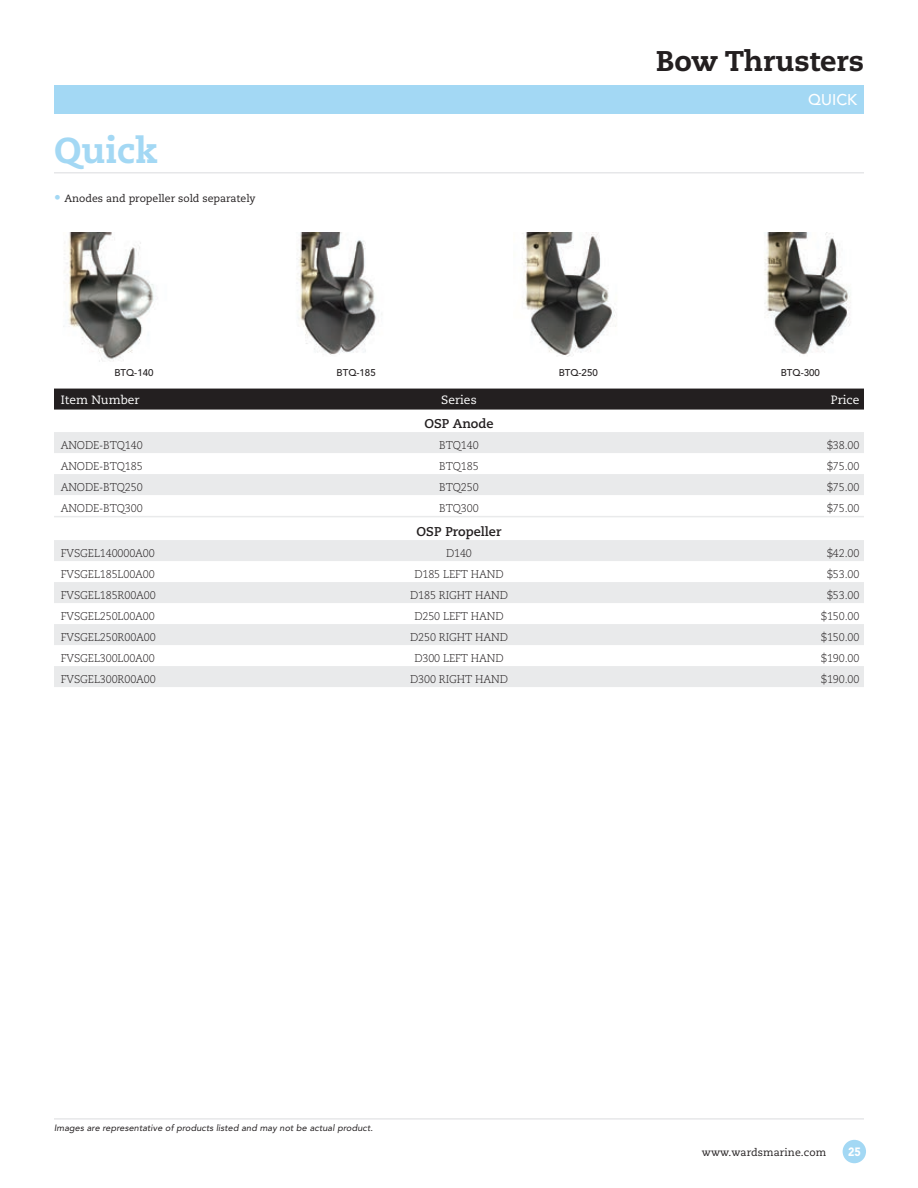
<style>
.page{position:relative;width:918px;height:1188px;background:#fff}
.page>*{position:absolute;margin:0;border:0;box-sizing:border-box;transform-origin:0 0}
.A_Product{font:800 36px "Caecilia";color:#a3d8f4}
.t1{font:800 28.5px "Caecilia";color:#231f20}
.A_Top_Bar_Subhead_FR{font:500 15.45px "Avenir";color:#fff}
.A_ChartSubhead{font:700 12.75px "Caecilia";color:#231f20}
.A_ChartBar{font:12px "Caecilia";color:#fff}
.t2{font:900 12px "Avenir";color:#fff;scale:.9 1}
.A_Columns_Bar-OFF_1p{font:300 11.25px "Caecilia";letter-spacing:-.01em;color:#231f20;scale:.96 1}
.A_Bullet{font:10.5px "Caecilia";color:#231f20}
.A_Caption{font:500 9.75px "Avenir";color:#231f20}
.t3{font:italic 9.15px "Avenir";letter-spacing:.01em;color:#231f20}
.s1{font-size:13.5px;color:#a3d8f4}
</style>
<div class="page">
<hr style="left:54px;top:1118px;width:810px;height:2px;background:#e6e7e9">
<div style="left:843px;top:1140px;width:23px;height:23px;background:#a3d8f4;border-radius:50%"></div>
<div style="left:54px;top:85px;width:810px;height:28px;background:#a3d8f4"></div>
<hr style="left:54px;top:172px;width:810px;height:2px;background:#e6e7e9">
<div style="left:54px;top:389px;width:810px;height:21px;background:#231f20"></div>
<div style="left:54px;top:432px;width:810px;height:21px;background:#e9eaeb"></div>
<div style="left:54px;top:474px;width:810px;height:21px;background:#e9eaeb"></div>
<hr style="left:54px;top:516px;width:810px;height:1px;background:#e9eaeb">
<div style="left:54px;top:540px;width:810px;height:21px;background:#e9eaeb"></div>
<div style="left:54px;top:582px;width:810px;height:21px;background:#e9eaeb"></div>
<div style="left:54px;top:624px;width:810px;height:21px;background:#e9eaeb"></div>
<div style="left:54px;top:666px;width:810px;height:21px;background:#e9eaeb"></div>
<img style="left:63px;top:232px;width:91px;height:130px">
<img style="left:297px;top:232px;width:85px;height:123px">
<img style="left:522px;top:232px;width:94px;height:125px">
<img style="left:764px;top:232px;width:87px;height:123px">
<h2 class="t1" style="left:656px;top:43px;width:209px">Bow Thrusters</h2>
<p class="A_Product" style="left:54px;top:128px;width:105px">Quick</p>
<p class="A_Bullet" style="left:54px;top:192px;width:203px"><span class="s1">•</span> Anodes and propeller sold separately</p>
<p class="A_Top_Bar_Subhead_FR" style="left:808px;top:91px;width:50px">QUICK</p>
<p class="A_Caption" style="left:114px;top:367px;width:41px">BTQ-140</p>
<p class="A_Caption" style="left:337px;top:367px;width:41px">BTQ-185</p>
<p class="A_Caption" style="left:559px;top:367px;width:41px">BTQ-250</p>
<p class="A_Caption" style="left:781px;top:367px;width:41px">BTQ-300</p>
<p class="A_ChartBar" style="left:61px;top:392px;width:80px">Item Number</p>
<p class="A_ChartBar" style="left:441px;top:392px;width:37px">Series</p>
<p class="A_ChartBar" style="left:831px;top:392px;width:30px">Price</p>
<p class="A_ChartSubhead" style="left:424px;top:416px;width:71px">OSP Anode</p>
<p class="A_Columns_Bar-OFF_1p" style="left:61px;top:438px;width:87px">ANODE-BTQ140</p>
<p class="A_Columns_Bar-OFF_1p" style="left:439px;top:438px;width:43px">BTQ140</p>
<p class="A_Columns_Bar-OFF_1p" style="left:827px;top:438px;width:35px">$38.00</p>
<p class="A_Columns_Bar-OFF_1p" style="left:61px;top:459px;width:87px">ANODE-BTQ185</p>
<p class="A_Columns_Bar-OFF_1p" style="left:439px;top:459px;width:43px">BTQ185</p>
<p class="A_Columns_Bar-OFF_1p" style="left:827px;top:459px;width:35px">$75.00</p>
<p class="A_Columns_Bar-OFF_1p" style="left:61px;top:480px;width:87px">ANODE-BTQ250</p>
<p class="A_Columns_Bar-OFF_1p" style="left:439px;top:480px;width:43px">BTQ250</p>
<p class="A_Columns_Bar-OFF_1p" style="left:827px;top:480px;width:35px">$75.00</p>
<p class="A_Columns_Bar-OFF_1p" style="left:61px;top:501px;width:87px">ANODE-BTQ300</p>
<p class="A_Columns_Bar-OFF_1p" style="left:439px;top:501px;width:43px">BTQ300</p>
<p class="A_Columns_Bar-OFF_1p" style="left:827px;top:501px;width:35px">$75.00</p>
<p class="A_ChartSubhead" style="left:417px;top:524px;width:86px">OSP Propeller</p>
<p class="A_Columns_Bar-OFF_1p" style="left:61px;top:546px;width:100px">FVSGEL140000A00</p>
<p class="A_Columns_Bar-OFF_1p" style="left:446px;top:546px;width:28px">D140</p>
<p class="A_Columns_Bar-OFF_1p" style="left:827px;top:546px;width:35px">$42.00</p>
<p class="A_Columns_Bar-OFF_1p" style="left:61px;top:567px;width:100px">FVSGEL185L00A00</p>
<p class="A_Columns_Bar-OFF_1p" style="left:414px;top:567px;width:94px">D185 LEFT HAND</p>
<p class="A_Columns_Bar-OFF_1p" style="left:827px;top:567px;width:35px">$53.00</p>
<p class="A_Columns_Bar-OFF_1p" style="left:61px;top:588px;width:101px">FVSGEL185R00A00</p>
<p class="A_Columns_Bar-OFF_1p" style="left:410px;top:588px;width:103px">D185 RIGHT HAND</p>
<p class="A_Columns_Bar-OFF_1p" style="left:827px;top:588px;width:35px">$53.00</p>
<p class="A_Columns_Bar-OFF_1p" style="left:61px;top:609px;width:100px">FVSGEL250L00A00</p>
<p class="A_Columns_Bar-OFF_1p" style="left:414px;top:609px;width:94px">D250 LEFT HAND</p>
<p class="A_Columns_Bar-OFF_1p" style="left:821px;top:609px;width:41px">$150.00</p>
<p class="A_Columns_Bar-OFF_1p" style="left:61px;top:630px;width:101px">FVSGEL250R00A00</p>
<p class="A_Columns_Bar-OFF_1p" style="left:410px;top:630px;width:103px">D250 RIGHT HAND</p>
<p class="A_Columns_Bar-OFF_1p" style="left:821px;top:630px;width:41px">$150.00</p>
<p class="A_Columns_Bar-OFF_1p" style="left:61px;top:651px;width:100px">FVSGEL300L00A00</p>
<p class="A_Columns_Bar-OFF_1p" style="left:414px;top:651px;width:94px">D300 LEFT HAND</p>
<p class="A_Columns_Bar-OFF_1p" style="left:821px;top:651px;width:41px">$190.00</p>
<p class="A_Columns_Bar-OFF_1p" style="left:61px;top:672px;width:101px">FVSGEL300R00A00</p>
<p class="A_Columns_Bar-OFF_1p" style="left:410px;top:672px;width:103px">D300 RIGHT HAND</p>
<p class="A_Columns_Bar-OFF_1p" style="left:821px;top:672px;width:41px">$190.00</p>
<p class="t3" style="left:54px;top:1123px;width:320px">Images are representative of products listed and may not be actual product.</p>
<p class="A_Bullet" style="left:702px;top:1146px;width:126px">www.wardsmarine.com</p>
<p class="t2" style="left:848px;top:1144px;width:16px">25</p>
</div>
